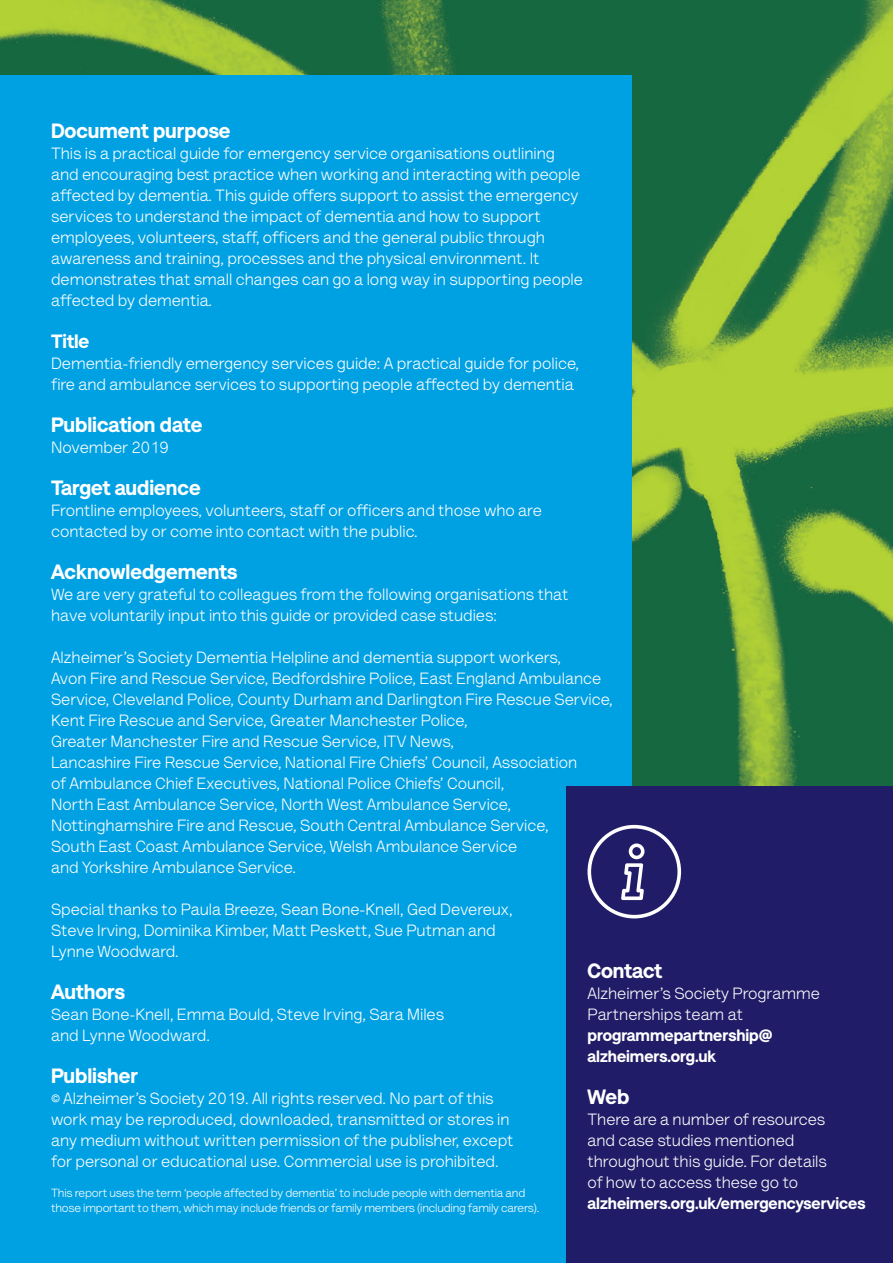
<style>
.page{position:relative;width:893px;height:1263px;background:#fff}
.page>*{position:absolute;margin:0;border:0;box-sizing:border-box;transform-origin:0 0}
.t1{font:900 21px "AS Lettera Text";color:#fff}
.t2{font:900 19.5px "AS Lettera Text";color:#fff}
.t3{font:16.5px/21px "AS Lettera Text";color:#fff}
.t4{font:900 16.5px/21px "AS Lettera Text";color:#fff}
.t5{font:12px/15px "AS Lettera Text";letter-spacing:-.015em;color:#fff}
</style>
<div class="page">
<img style="left:0;top:0;width:893px;height:786px">
<div style="left:0;top:75px;width:631px;height:1188px;background:#00a1e3"></div>
<div style="left:567px;top:786px;width:326px;height:477px;background:#211c67"></div>
<svg style="left:587px;top:825px;width:94px;height:93px"></svg>
<p class="t1" style="left:51px;top:114px;width:181px">Document purpose</p>
<p class="t3" style="left:51px;top:142px;width:533px">This is a practical guide for emergency service organisations outlining and encouraging best practice when working and interacting with people affected by dementia. This guide offers support to assist the emergency services to understand the impact of dementia and how to support employees, volunteers, staff, officers and the general public through awareness and training, processes and the physical environment. It demonstrates that small changes can go a long way in supporting people affected by dementia.</p>
<p class="t2" style="left:51px;top:325px;width:40px">Title</p>
<p class="t3" style="left:51px;top:352px;width:530px">Dementia-friendly emergency services guide: A practical guide for police, fire and ambulance services to supporting people affected by dementia</p>
<p class="t1" style="left:51px;top:408px;width:153px">Publication date</p>
<p class="t3" style="left:51px;top:436px;width:119px">November 2019</p>
<p class="t1" style="left:51px;top:471px;width:151px">Target audience</p>
<p class="t3" style="left:51px;top:499px;width:492px">Frontline employees, volunteers, staff or officers and those who are contacted by or come into contact with the public.</p>
<p class="t1" style="left:51px;top:555px;width:188px">Acknowledgements</p>
<p class="t3" style="left:51px;top:583px;width:519px">We are very grateful to colleagues from the following organisations that have voluntarily input into this guide or provided case studies:</p>
<p class="t3" style="left:51px;top:646px;width:563px">Alzheimer’s Society Dementia Helpline and dementia support workers,<br>Avon Fire and Rescue Service, Bedfordshire Police, East England Ambulance Service, Cleveland Police, County Durham and Darlington Fire Rescue Service, Kent Fire Rescue and Service, Greater Manchester Police,<br>Greater Manchester Fire and Rescue Service, ITV News,<br>Lancashire Fire Rescue Service, National Fire Chiefs’ Council, Association<br>of Ambulance Chief Executives, National Police Chiefs’ Council,<br>North East Ambulance Service, North West Ambulance Service, Nottinghamshire Fire and Rescue, South Central Ambulance Service,<br>South East Coast Ambulance Service, Welsh Ambulance Service<br>and Yorkshire Ambulance Service.</p>
<p class="t3" style="left:51px;top:898px;width:463px">Special thanks to Paula Breeze, Sean Bone-Knell, Ged Devereux,<br>Steve Irving, Dominika Kimber, Matt Peskett, Sue Putman and<br>Lynne Woodward.</p>
<p class="t1" style="left:51px;top:975px;width:76px">Authors</p>
<p class="t3" style="left:51px;top:1003px;width:395px">Sean Bone-Knell, Emma Bould, Steve Irving, Sara Miles and Lynne Woodward.</p>
<p class="t1" style="left:51px;top:1059px;width:89px">Publisher</p>
<p class="t3" style="left:51px;top:1087px;width:464px">© Alzheimer’s Society 2019. All rights reserved. No part of this work may be reproduced, downloaded, transmitted or stores in any medium without written permission of the publisher, except for personal or educational use. Commercial use is prohibited.</p>
<p class="t5" style="left:51px;top:1184px;width:490px">This report uses the term ‘people affected by dementia’ to include people with dementia and those important to them, which may include friends or family members (including family carers).</p>
<p class="t1" style="left:587px;top:954px;width:76px">Contact</p>
<p class="t3" style="left:587px;top:982px;width:234px">Alzheimer’s Society Programme<br>Partnerships team at</p>
<p class="t4" style="left:587px;top:1024px;width:187px">programmepartnership@ alzheimers.org.uk</p>
<p class="t1" style="left:587px;top:1080px;width:43px">Web</p>
<p class="t3" style="left:587px;top:1108px;width:241px">There are a number of resources and case studies mentioned throughout this guide. For details of how to access these go to</p>
<p class="t4" style="left:587px;top:1192px;width:279px">alzheimers.org.uk/emergencyservices</p>
</div>
